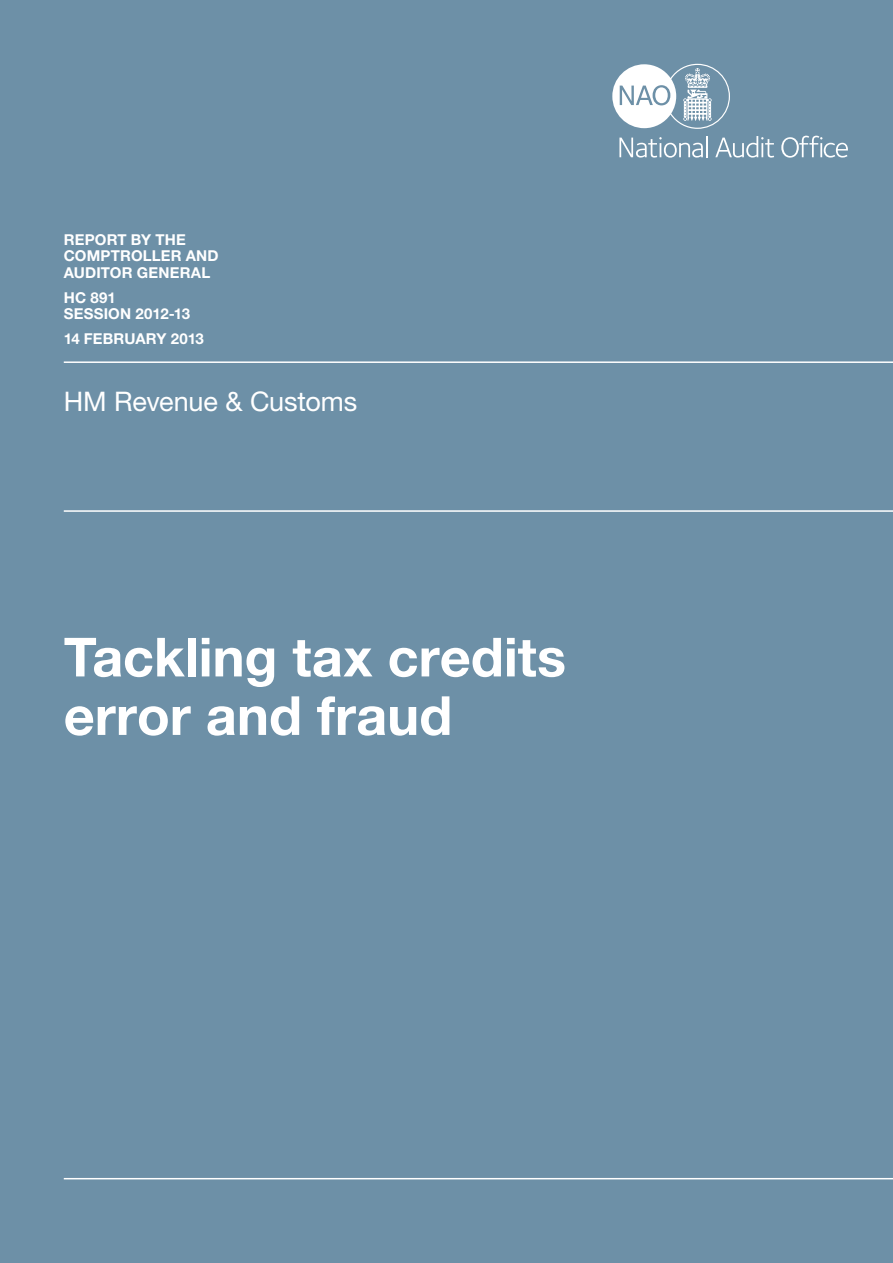
<style>
.page{position:relative;width:893px;height:1263px;background:#6d90a7}
.page>*{position:absolute;margin:0;border:0;box-sizing:border-box;transform-origin:0 0}
.t1{font:700 54px/58.5px "Helvetica Neue LT Std";letter-spacing:.005em;color:#fff}
.t2{font:27px "Helvetica Neue LT Std";letter-spacing:-.005em;color:#fff}
.t3{font:700 15px/16.5px "Helvetica Neue LT Std";letter-spacing:.015em;color:#fff}
</style>
<div class="page">
<hr style="left:64px;top:361px;width:829px;height:2px;background:#fff">
<hr style="left:64px;top:510px;width:829px;height:2px;background:#fff">
<hr style="left:64px;top:1178px;width:829px;height:1px;background:#fff">
<svg style="left:612px;top:64px;width:118px;height:65px"></svg>
<svg style="left:619px;top:137px;width:84px;height:21px"></svg>
<hr style="left:706px;top:136px;width:2px;height:21px;background:#fff">
<svg style="left:715px;top:136px;width:59px;height:22px"></svg>
<svg style="left:781px;top:136px;width:67px;height:22px"></svg>
<p class="t3" style="left:64px;top:231px;width:156px">REPORT BY THE<br>COMPTROLLER AND<br>AUDITOR GENERAL</p>
<p class="t3" style="left:64px;top:289px;width:128px">HC 891<br>SESSION 2012-13</p>
<p class="t3" style="left:64px;top:330px;width:142px">14 FEBRUARY 2013</p>
<h2 class="t2" style="left:64px;top:385px;width:295px">HM Revenue &amp; Customs</h2>
<h1 class="t1" style="left:64px;top:627px;width:504px">TACKLING TAX CREDITS<br>ERROR AND FRAUD</h1>
</div>
